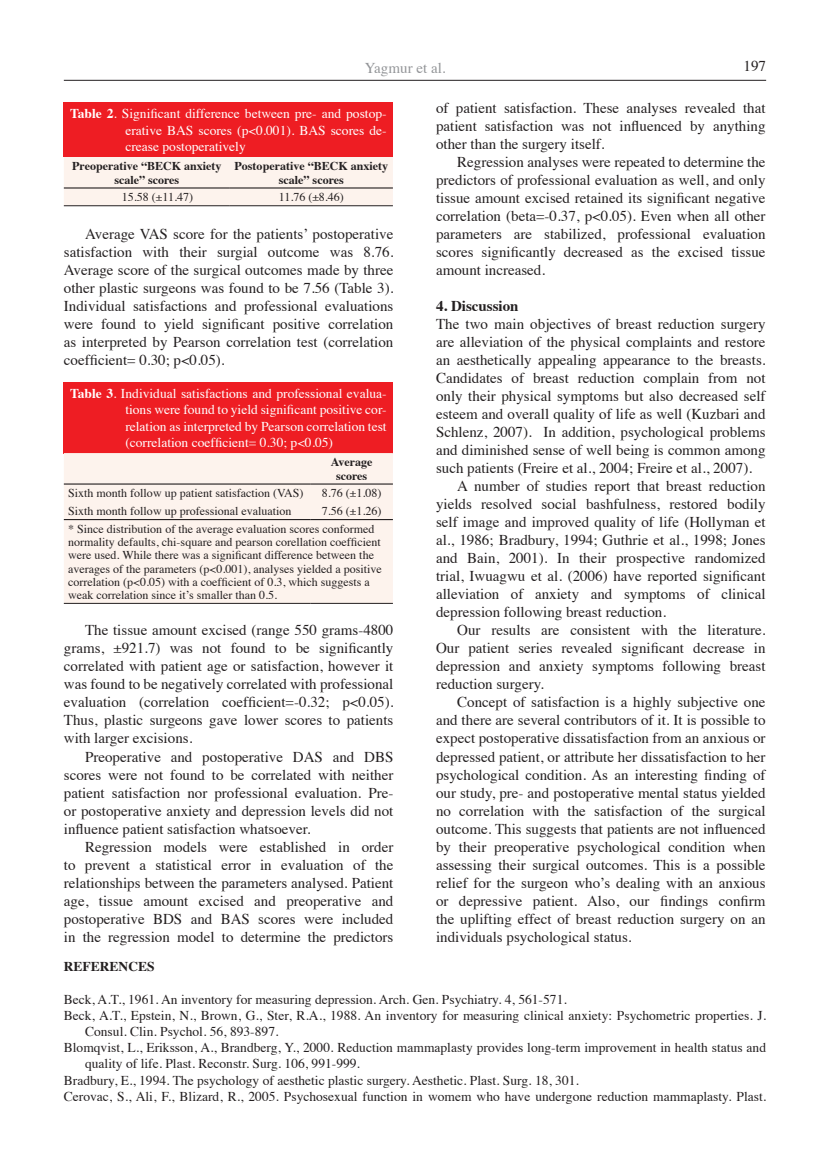
<style>
.page{position:relative;width:830px;height:1170px;background:#fff}
.page>*{position:absolute;margin:0;border:0;box-sizing:border-box;transform-origin:0 0}
.t1{font:15px/18px "Times";color:#231f20;text-align:justify}
.t2{font:700 15px "Times";color:#231f20}
.t3{font:15px "Times";color:#939598}
.Normal__Web{font:13.5px/16.2px "Times";color:#231f20}
.t4{font:13.5px/16.2px "Times";color:#fff;text-align:justify}
.Normal__Web-2{font:700 13.5px "Times";color:#231f20}
.t5{font:12px/13.2px "Times";color:#231f20}
.t6{font:700 12px/13.2px "Times";color:#231f20;text-align:center}
.s1{font-weight:700}
</style>
<div class="page">
<hr style="left:64px;top:80px;width:701px;height:1px;background:#231f20">
<div style="left:64px;top:102px;width:329px;height:55px;background:#ee1d23"></div>
<div style="left:64px;top:157px;width:329px;height:48px;background:#fdf3ed"></div>
<hr style="left:64px;top:187px;width:166px;height:1px;background:#231f20">
<hr style="left:230px;top:187px;width:163px;height:1px;background:#231f20">
<hr style="left:64px;top:205px;width:166px;height:1px;background:#231f20">
<hr style="left:230px;top:205px;width:163px;height:1px;background:#231f20">
<div style="left:64px;top:382px;width:329px;height:71px;background:#ee1d23"></div>
<div style="left:64px;top:453px;width:329px;height:150px;background:#fdf3ed"></div>
<hr style="left:64px;top:519px;width:246px;height:1px;background:#231f20">
<hr style="left:310px;top:519px;width:83px;height:1px;background:#231f20">
<hr style="left:64px;top:603px;width:246px;height:1px;background:#231f20">
<hr style="left:310px;top:603px;width:83px;height:1px;background:#231f20">
<hr style="left:64px;top:483px;width:246px;height:1px;background:#231f20">
<hr style="left:310px;top:483px;width:83px;height:1px;background:#231f20">
<p class="t3" style="left:365px;top:54px;width:82px">Yagmur et al.</p>
<p class="t1" style="left:743px;top:56px;width:24px">197</p>
<p class="t4" style="left:125px;top:105px;width:263px;text-indent:-55px"><span class="s1">Table 2</span>. Significant difference between pre- and postop&shy;erative BAS scores (p&lt;0.001). BAS scores de&shy;crease postoperatively</p>
<p class="t6" style="left:72px;top:158px;width:151px">Preoperative “BECK anxiety scale” scores</p>
<p class="t6" style="left:234px;top:158px;width:155px">Postoperative “BECK anxiety scale” scores</p>
<p class="t5" style="left:122px;top:190px;width:73px">15.58 (±11.47)</p>
<p class="t5" style="left:278px;top:190px;width:67px">11.76 (±8.46)</p>
<p class="t1" style="left:64px;top:224px;width:331px;text-indent:21px">Average VAS score for the patients’ postoperative satisfaction with their surgial outcome was 8.76.<br>Average score of the surgical outcomes made by three other plastic surgeons was found to be 7.56 (Table 3).<br>Individual satisfactions and professional evaluations were found to yield significant positive correlation as interpreted by Pearson correlation test (correlation coefficient= 0.30; p&lt;0.05).</p>
<p class="t4" style="left:125px;top:384px;width:263px;text-indent:-55px"><span class="s1">Table 3</span>. Individual satisfactions and professional evalua&shy;tions were found to yield significant positive cor&shy;relation as interpreted by Pearson correlation test (correlation coefficient= 0.30; p&lt;0.05)</p>
<p class="t6" style="left:330px;top:454px;width:43px">Average scores</p>
<p class="t5" style="left:68px;top:485px;width:237px">Sixth month follow up patient satisfaction (VAS)</p>
<p class="t5" style="left:321px;top:485px;width:61px">8.76 (±1.08)</p>
<p class="t5" style="left:68px;top:503px;width:224px">Sixth month follow up professional evaluation</p>
<p class="t5" style="left:321px;top:503px;width:61px">7.56 (±1.26)</p>
<p class="t5" style="left:68px;top:521px;width:315px">* Since distribution of the average evaluation scores conformed normality defaults, chi-square and pearson corellation coefficient were used. While there was a significant difference between the averages of the parameters (p&lt;0.001), analyses yielded a positive correlation (p&lt;0.05) with a coefficient of 0.3, which suggests a weak correlation since it’s smaller than 0.5.</p>
<p class="t1" style="left:64px;top:620px;width:331px;text-indent:21px">The tissue amount excised (range 550 grams-4800 grams, ±921.7) was not found to be significantly correlated with patient age or satisfaction, however it was found to be negatively correlated with professional evaluation (correlation coefficient=-0.32; p&lt;0.05).<br>Thus, plastic surgeons gave lower scores to patients with larger excisions.</p>
<p class="t1" style="left:64px;top:746px;width:331px;text-indent:21px">Preoperative and postoperative DAS and DBS scores were not found to be correlated with neither patient satisfaction nor professional evaluation. Pre&shy;or postoperative anxiety and depression levels did not influence patient satisfaction whatsoever.</p>
<p class="t1" style="left:64px;top:836px;width:331px;text-indent:21px">Regression models were established in order to prevent a statistical error in evaluation of the relationships between the parameters analysed. Patient age, tissue amount excised and preoperative and postoperative BDS and BAS scores were included in the regression model to determine the predictors</p>
<p class="t1" style="left:436px;top:98px;width:331px">of patient satisfaction. These analyses revealed that patient satisfaction was not influenced by anything other than the surgery itself.</p>
<p class="t1" style="left:436px;top:152px;width:331px;text-indent:21px">Regression analyses were repeated to determine the predictors of professional evaluation as well, and only tissue amount excised retained its significant negative correlation (beta=-0.37, p&lt;0.05). Even when all other parameters are stabilized, professional evaluation scores significantly decreased as the excised tissue amount increased.</p>
<p class="t2" style="left:436px;top:292px;width:84px">4. Discussion</p>
<p class="t1" style="left:436px;top:314px;width:331px">The two main objectives of breast reduction surgery are alleviation of the physical complaints and restore an aesthetically appealing appearance to the breasts.<br>Candidates of breast reduction complain from not only their physical symptoms but also decreased self esteem and overall quality of life as well (Kuzbari and Schlenz, 2007). In addition, psychological problems and diminished sense of well being is common among such patients (Freire et al., 2004; Freire et al., 2007).</p>
<p class="t1" style="left:436px;top:476px;width:331px;text-indent:21px">A number of studies report that breast reduction yields resolved social bashfulness, restored bodily self image and improved quality of life (Hollyman et al., 1986; Bradbury, 1994; Guthrie et al., 1998; Jones and Bain, 2001). In their prospective randomized trial, Iwuagwu et al. (2006) have reported significant alleviation of anxiety and symptoms of clinical depression following breast reduction.</p>
<p class="t1" style="left:436px;top:620px;width:331px;text-indent:21px">Our results are consistent with the literature.<br>Our patient series revealed significant decrease in depression and anxiety symptoms following breast reduction surgery.</p>
<p class="t1" style="left:436px;top:692px;width:331px;text-indent:21px">Concept of satisfaction is a highly subjective one and there are several contributors of it. It is possible to expect postoperative dissatisfaction from an anxious or depressed patient, or attribute her dissatisfaction to her psychological condition. As an interesting finding of our study, pre- and postoperative mental status yielded no correlation with the satisfaction of the surgical outcome. This suggests that patients are not influenced by their preoperative psychological condition when assessing their surgical outcomes. This is a possible relief for the surgeon who’s dealing with an anxious or depressive patient. Also, our findings confirm the uplifting effect of breast reduction surgery on an individuals psychological status.</p>
<p class="Normal__Web-2" style="left:64px;top:953px;width:92px">REFERENCES</p>
<p class="Normal__Web" style="left:64px;top:989px;width:504px">Beck, A.T., 1961. An inventory for measuring depression. Arch. Gen. Psychiatry. 4, 561-571.</p>
<p class="Normal__Web" style="left:85px;top:1005px;width:682px;text-indent:-21px">Beck, A.T., Epstein, N., Brown, G., Ster, R.A., 1988. An inventory for measuring clinical anxiety: Psychometric properties. J.<br>Consul. Clin. Psychol. 56, 893-897.</p>
<p class="Normal__Web" style="left:85px;top:1038px;width:682px;text-indent:-21px">Blomqvist, L., Eriksson, A., Brandberg, Y., 2000. Reduction mammaplasty provides long-term improvement in health status and quality of life. Plast. Reconstr. Surg. 106, 991-999.</p>
<p class="Normal__Web" style="left:64px;top:1070px;width:516px">Bradbury, E., 1994. The psychology of aesthetic plastic surgery. Aesthetic. Plast. Surg. 18, 301.</p>
<p class="Normal__Web" style="left:64px;top:1086px;width:703px">Cerovac, S., Ali, F., Blizard, R., 2005. Psychosexual function in womem who have undergone reduction mammaplasty. Plast.</p>
</div>
